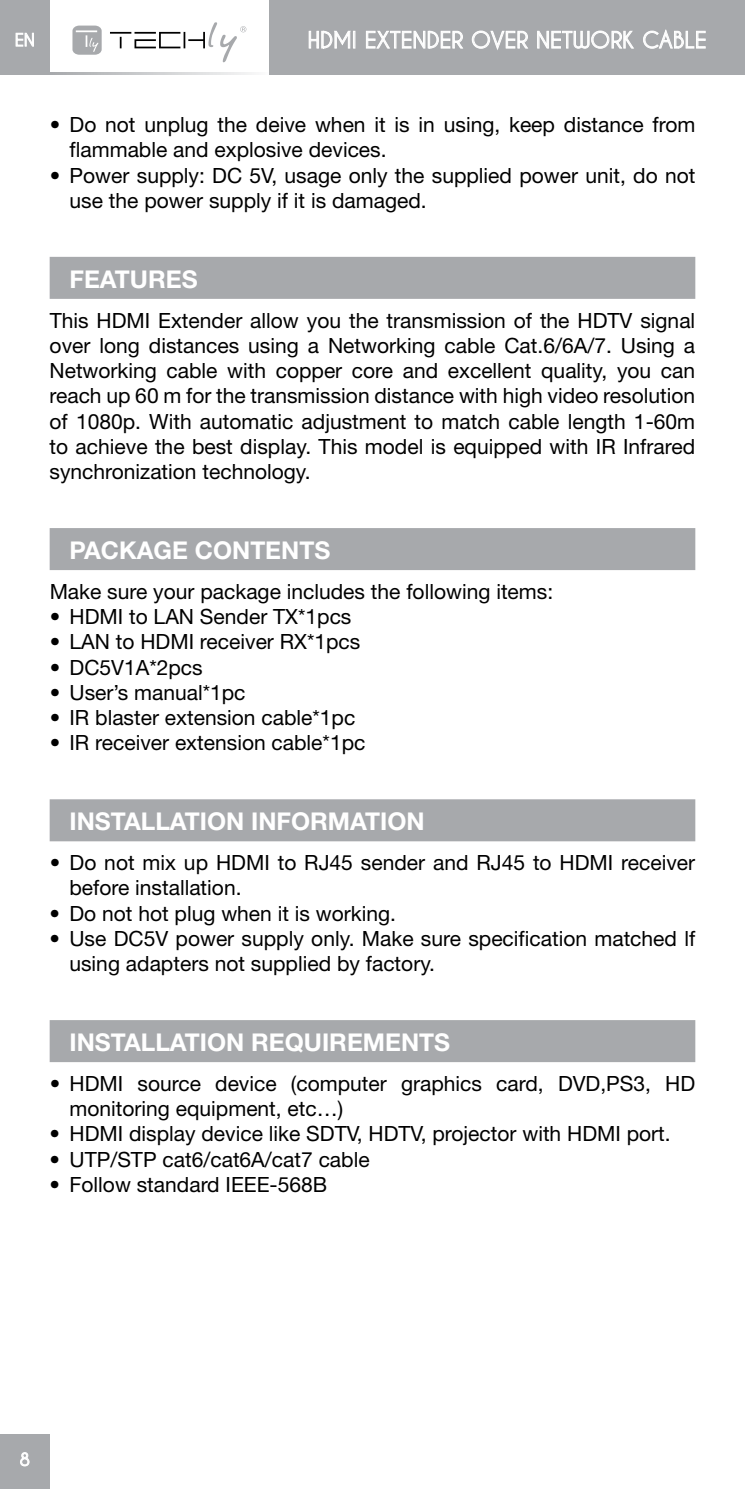
<style>
.page{position:relative;width:745px;height:1489px;background:#fff}
.page>*{position:absolute;margin:0;border:0;box-sizing:border-box;transform-origin:0 0}
.t1{font:700 24.5px "Helvetica Neue LT Std";color:#fff}
.t2{font:700 22.75px "Caviar Dreams";color:#fff}
.t3{font:21px/25.2px "Helvetica Neue LT Std";color:#000}
</style>
<div class="page">
<svg style="left:50px;top:73px;width:202px;height:1px"></svg>
<hr style="left:744px;top:0;width:1px;height:74px;background:#a7a9ac">
<div style="left:0;top:0;width:50px;height:74px;background:#a7a9ac"></div>
<div style="left:269px;top:0;width:475px;height:74px;background:#a7a9ac"></div>
<hr style="left:110px;top:32px;width:21px;height:2px;background:#000">
<svg style="left:72px;top:26px;width:30px;height:29px"></svg>
<svg style="left:134px;top:22px;width:112px;height:40px"></svg>
<div style="left:0;top:1434px;width:50px;height:54px;background:#a7a9ac"></div>
<svg style="left:20px;top:1452px;width:10px;height:14px"></svg>
<svg style="left:308px;top:31px;width:47px;height:18px"></svg>
<svg style="left:366px;top:31px;width:97px;height:18px"></svg>
<svg style="left:472px;top:31px;width:56px;height:19px"></svg>
<svg style="left:537px;top:31px;width:96px;height:18px"></svg>
<svg style="left:643px;top:29px;width:62px;height:20px"></svg>
<svg style="left:16px;top:33px;width:18px;height:14px"></svg>
<div style="left:50px;top:257px;width:644px;height:42px;background:#a7a9ac"></div>
<div style="left:50px;top:528px;width:644px;height:42px;background:#a7a9ac"></div>
<div style="left:50px;top:799px;width:644px;height:42px;background:#a7a9ac"></div>
<div style="left:50px;top:1020px;width:644px;height:42px;background:#a7a9ac"></div>
<p class="t2" style="left:307px;top:27px;width:400px">HDMI EXTENDER OVER NETWORK CABLE</p>
<p class="t3" style="left:70px;top:112px;width:627px;text-indent:-20px">• Do not unplug the deive when it is in using, keep distance from flammable and explosive devices.</p>
<p class="t3" style="left:70px;top:162px;width:627px;text-indent:-20px">• Power supply: DC 5V, usage only the supplied power unit, do not use the power supply if it is damaged.</p>
<p class="t1" style="left:69px;top:264px;width:32px">FEATURES</p>
<p class="t3" style="left:49px;top:307px;width:647px;text-align:justify">This HDMI Extender allow you the transmission of the HDTV signal over long distances using a Networking cable Cat.6/6A/7. Using a Networking cable with copper core and excellent quality, you can reach up 60 m for the transmission distance with high video resolution of 1080p. With automatic adjustment to match cable length 1-60m to achieve the best display. This model is equipped with IR Infrared synchronization technology.</p>
<p class="t1" style="left:69px;top:535px;width:262px">PACKAGE CONTENTS</p>
<p class="t3" style="left:50px;top:578px;width:504px">Make sure your package includes the following items:</p>
<p class="t3" style="left:50px;top:603px;width:303px">• HDMI to LAN Sender TX*1pcs</p>
<p class="t3" style="left:50px;top:629px;width:312px">• LAN to HDMI receiver RX*1pcs</p>
<p class="t3" style="left:50px;top:654px;width:154px">• DC5V1A*2pcs</p>
<p class="t3" style="left:50px;top:679px;width:197px">• User’s manual*1pc</p>
<p class="t3" style="left:50px;top:704px;width:307px">• IR blaster extension cable*1pc</p>
<p class="t3" style="left:50px;top:729px;width:317px">• IR receiver extension cable*1pc</p>
<p class="t1" style="left:69px;top:806px;width:24px">INSTALLATION</p>
<p class="t1" style="left:251px;top:806px;width:17px">INFORMATION</p>
<p class="t3" style="left:69px;top:849px;width:627px;text-indent:-20px">• Do not mix up HDMI to RJ45 sender and RJ45 to HDMI receiver before installation.</p>
<p class="t3" style="left:50px;top:900px;width:348px">• Do not hot plug when it is working.</p>
<p class="t3" style="left:69px;top:925px;width:627px;text-indent:-20px">• Use DC5V power supply only. Make sure specification matched lf using adapters not supplied by factory.</p>
<p class="t1" style="left:69px;top:1026px;width:382px">INSTALLATION REQUIREMENTS</p>
<p class="t3" style="left:69px;top:1070px;width:627px;text-indent:-20px">• HDMI source device (computer graphics card, DVD,PS3, HD monitoring equipment, etc…)</p>
<p class="t3" style="left:50px;top:1120px;width:622px">• HDMI display device like SDTV, HDTV, projector with HDMI port.</p>
<p class="t3" style="left:50px;top:1146px;width:321px">• UTP/STP cat6/cat6A/cat7 cable</p>
<p class="t3" style="left:50px;top:1171px;width:279px">• Follow standard IEEE-568B</p>
</div>
